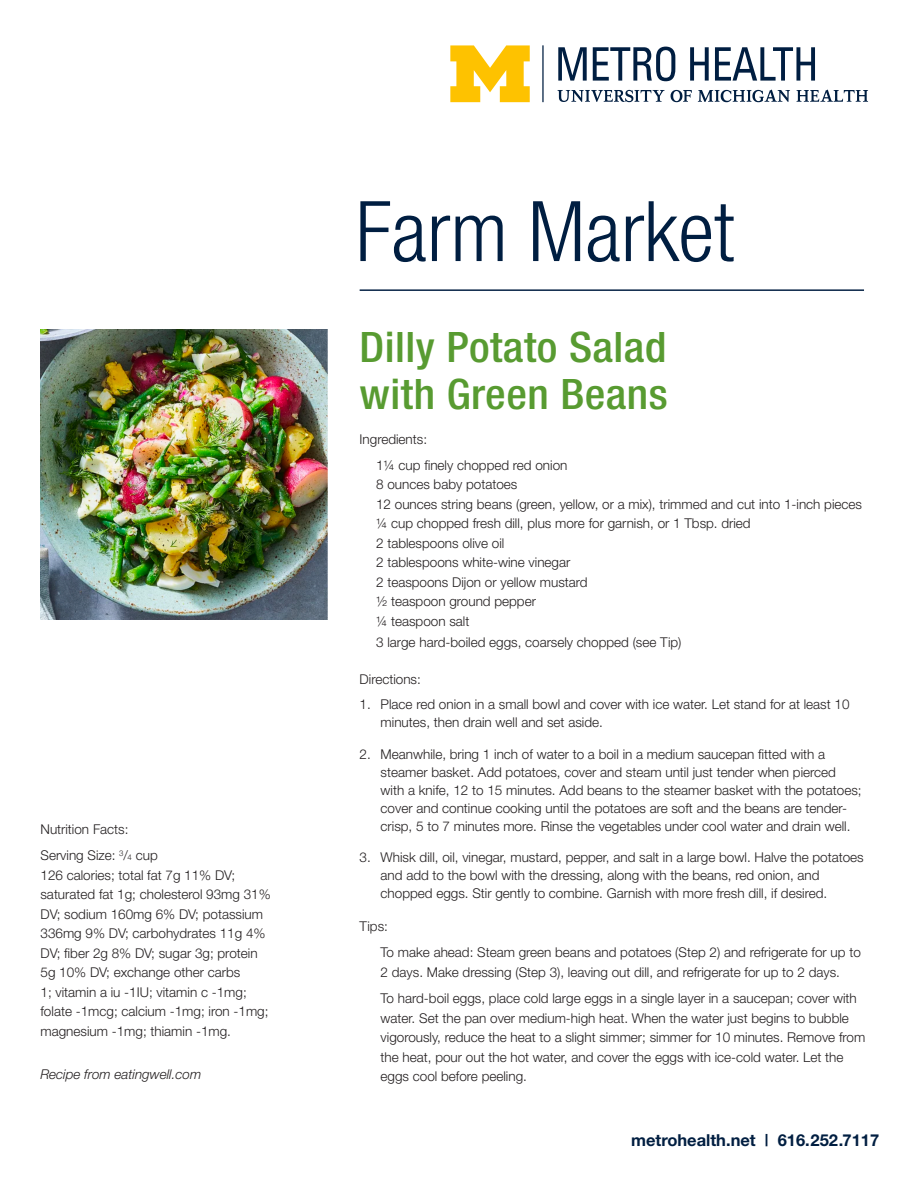
<style>
.page{position:relative;width:918px;height:1188px;background:#fff}
.page>*{position:absolute;margin:0;border:0;box-sizing:border-box;transform-origin:0 0}
.t1{font:300 condensed 83.7px "Helvetica Neue";color:#001e41}
.t2{font:500 condensed 42px/46.5px "Helvetica Neue";letter-spacing:.01em;color:#589b31;scale:1.06 1}
.t3{font:700 16.5px "Helvetica Neue";color:#001e41}
.t4{font:300 13.5px/19.5px "Helvetica Neue";color:#231f20}
.t5{font:italic 300 13.5px "Helvetica Neue";color:#231f20}
.s1{font-size:7.8px}
</style>
<div class="page">
<img style="left:40px;top:329px;width:287px;height:291px">
<svg style="left:558px;top:47px;width:29px;height:34px"></svg>
<svg style="left:593px;top:47px;width:82px;height:34px"></svg>
<svg style="left:690px;top:47px;width:19px;height:34px"></svg>
<svg style="left:715px;top:47px;width:100px;height:34px"></svg>
<svg style="left:558px;top:90px;width:107px;height:12px"></svg>
<svg style="left:671px;top:90px;width:21px;height:12px"></svg>
<svg style="left:698px;top:90px;width:92px;height:12px"></svg>
<svg style="left:797px;top:90px;width:71px;height:12px"></svg>
<svg style="left:450px;top:45px;width:80px;height:57px"></svg>
<hr style="left:542px;top:45px;width:2px;height:57px;background:#001e41">
<hr style="left:360px;top:289px;width:504px;height:2px;background:#001e41">
<p class="t4" style="left:40px;top:819px;width:90px">Nutrition Facts:</p>
<p class="t4" style="left:40px;top:846px;width:119px">Serving Size: <sup>3</sup>/<span class="s1">4</span> cup</p>
<p class="t4" style="left:40px;top:865px;width:232px">126 calories; total fat 7g 11% DV; saturated fat 1g; cholesterol 93mg 31% DV; sodium 160mg 6% DV; potassium 336mg 9% DV; carbohydrates 11g 4% DV; fiber 2g 8% DV; sugar 3g; protein 5g 10% DV; exchange other carbs<br>1; vitamin a iu -1IU; vitamin c -1mg; folate -1mcg; calcium -1mg; iron -1mg; magnesium -1mg; thiamin -1mg.</p>
<p class="t5" style="left:40px;top:1067px;width:162px">Recipe from eatingwell.com</p>
<p class="t1" style="left:356px;top:183px;width:380px">Farm Market</p>
<p class="t2" style="left:360px;top:324px;width:292px">Dilly Potato Salad with Green Beans</p>
<p class="t4" style="left:360px;top:429px;width:69px">Ingredients:</p>
<p class="t4" style="left:376px;top:455px;width:193px">1¼ cup finely chopped red onion</p>
<p class="t4" style="left:376px;top:475px;width:143px">8 ounces baby potatoes</p>
<p class="t4" style="left:376px;top:494px;width:487px">12 ounces string beans (green, yellow, or a mix), trimmed and cut into 1-inch pieces</p>
<p class="t4" style="left:376px;top:514px;width:376px">¼ cup chopped fresh dill, plus more for garnish, or 1 Tbsp. dried</p>
<p class="t4" style="left:376px;top:533px;width:130px">2 tablespoons olive oil</p>
<p class="t4" style="left:376px;top:553px;width:196px">2 tablespoons white-wine vinegar</p>
<p class="t4" style="left:376px;top:572px;width:213px">2 teaspoons Dijon or yellow mustard</p>
<p class="t4" style="left:376px;top:592px;width:161px">½ teaspoon ground pepper</p>
<p class="t4" style="left:376px;top:611px;width:95px">¼ teaspoon salt</p>
<p class="t4" style="left:376px;top:632px;width:307px">3 large hard-boiled eggs, coarsely chopped (see Tip)</p>
<p class="t4" style="left:360px;top:670px;width:63px">Directions:</p>
<p class="t4" style="left:381px;top:695px;width:470px;line-height:18px;text-indent:-21px">1. Place red onion in a small bowl and cover with ice water. Let stand for at least 10 minutes, then drain well and set aside.</p>
<p class="t4" style="left:381px;top:745px;width:483px;line-height:18px;text-indent:-21px">2. Meanwhile, bring 1 inch of water to a boil in a medium saucepan fitted with a steamer basket. Add potatoes, cover and steam until just tender when pierced with a knife, 12 to 15 minutes. Add beans to the steamer basket with the potatoes; cover and continue cooking until the potatoes are soft and the beans are tender&shy;crisp, 5 to 7 minutes more. Rinse the vegetables under cool water and drain well.</p>
<p class="t4" style="left:381px;top:848px;width:485px;line-height:18px;text-indent:-21px">3. Whisk dill, oil, vinegar, mustard, pepper, and salt in a large bowl. Halve the potatoes and add to the bowl with the dressing, along with the beans, red onion, and chopped eggs. Stir gently to combine. Garnish with more fresh dill, if desired.</p>
<p class="t4" style="left:360px;top:916px;width:30px">Tips:</p>
<p class="t4" style="left:381px;top:943px;width:482px">To make ahead: Steam green beans and potatoes (Step 2) and refrigerate for up to<br>2 days. Make dressing (Step 3), leaving out dill, and refrigerate for up to 2 days.</p>
<p class="t4" style="left:381px;top:988px;width:486px">To hard-boil eggs, place cold large eggs in a single layer in a saucepan; cover with water. Set the pan over medium-high heat. When the water just begins to bubble vigorously, reduce the heat to a slight simmer; simmer for 10 minutes. Remove from the heat, pour out the hot water, and cover the eggs with ice-cold water. Let the eggs cool before peeling.</p>
<p class="t3" style="left:631px;top:1130px;width:250px">metrohealth.net | 616.252.7117</p>
</div>
